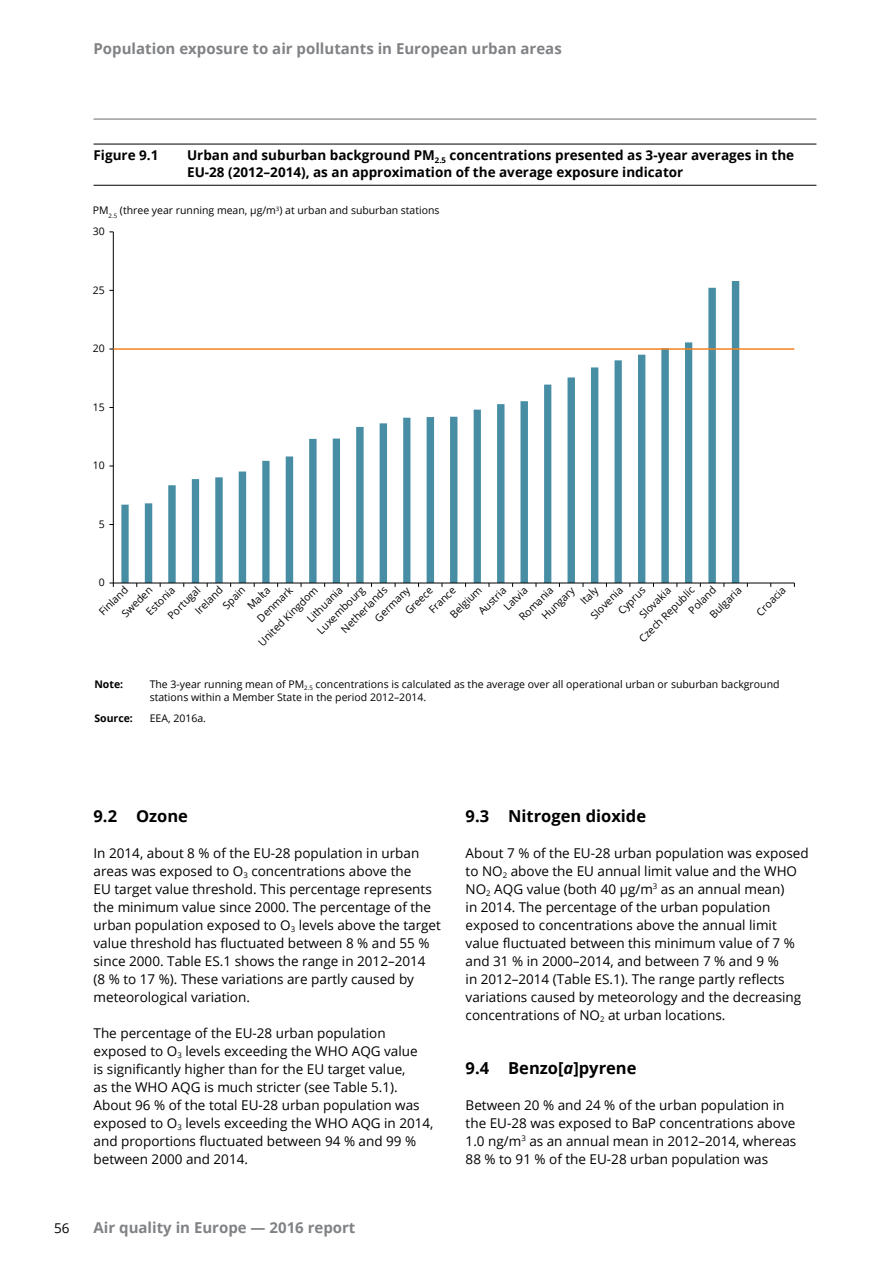
<style>
.page{position:relative;width:893px;height:1263px;background:#fff}
.page>*{position:absolute;margin:0;border:0;box-sizing:border-box;transform-origin:0 0}
.t1{font:700 16.5px "Open Sans";color:#000}
.t2{font:700 15px "Open Sans";color:#808285}
.t3{font:13.5px/18px "Open Sans";color:#000}
.t4{font:700 13.5px/16.5px "Open Sans";color:#000}
.t5{font:10.5px/18px "Open Sans";color:#000}
.t6{font:700 10.5px "Open Sans";color:#000}
.s1{font-style:italic}
</style>
<div class="page">
<hr style="left:94px;top:119px;width:722px;height:1px;background:#6d6e71">
<svg style="left:121px;top:281px;width:618px;height:302px"></svg>
<hr style="left:113px;top:232px;width:1px;height:351px;background:#000">
<hr style="left:113px;top:583px;width:681px;height:1px;background:#000">
<hr style="left:113px;top:348px;width:681px;height:2px;background:#f58220">
<hr style="left:94px;top:144px;width:722px;height:1px;background:#000">
<hr style="left:94px;top:185px;width:722px;height:1px;background:#000">
<p class="t2" style="left:94px;top:38px;width:470px">Population exposure to air pollutants in European urban areas</p>
<p class="t4" style="left:94px;top:147px;width:66px">Figure 9.1</p>
<p class="t4" style="left:187px;top:147px;width:609px">Urban and suburban background PM<sub>2.5</sub> concentrations presented as 3-year averages in the<br>EU‑28 (2012–2014), as an approximation of the average exposure indicator</p>
<p class="t5" style="left:93px;top:201px;width:348px">PM<sub>2.5</sub> (three year running mean, μg/m<sup>3</sup>) at urban and suburban stations</p>
<p class="t5" style="left:93px;top:222px;width:13px">30</p>
<p class="t5" style="left:93px;top:281px;width:13px">25</p>
<p class="t5" style="left:93px;top:339px;width:13px">20</p>
<p class="t5" style="left:93px;top:398px;width:13px">15</p>
<p class="t5" style="left:93px;top:456px;width:13px">10</p>
<p class="t5" style="left:99px;top:515px;width:7px">5</p>
<p class="t5" style="left:99px;top:573px;width:7px">0</p>
<p class="t5" style="left:207px;top:590px;width:29px;line-height:15.9px;text-indent:-23px;rotate:-45deg">Ireland<br>Spain</p>
<p class="t5" style="left:242px;top:603px;width:47px;line-height:15.8px;rotate:-45deg">Malta<br>Denmark</p>
<p class="t5" style="left:105px;top:597px;width:40px;line-height:17.2px;text-indent:-15px;rotate:-45deg">Finland<br>Sweden</p>
<p class="t5" style="left:674px;top:596px;width:35px;line-height:15.1px;text-indent:-55px;rotate:-45deg">Czech Republic<br>Poland</p>
<p class="t5" style="left:150px;top:598px;width:43px;text-indent:-12px;rotate:-45deg">Estonia<br>Portugal</p>
<p class="t5" style="left:370px;top:613px;width:47px;rotate:-45deg">Germany</p>
<p class="t5" style="left:562px;top:587px;width:42px;line-height:17px;text-indent:-35px;rotate:-45deg">Hungary<br>Italy<br>Slovenia</p>
<p class="t5" style="left:312px;top:625px;width:64px;rotate:-45deg">Luxembourg</p>
<p class="t5" style="left:336px;top:624px;width:62px;rotate:-45deg">Netherlands</p>
<p class="t5" style="left:622px;top:597px;width:41px;text-indent:-12px;rotate:-45deg">Cyprus<br>Slovakia</p>
<p class="t5" style="left:400px;top:606px;width:36px;rotate:-45deg">Greece</p>
<p class="t5" style="left:424px;top:605px;width:34px;rotate:-45deg">France</p>
<p class="t5" style="left:290px;top:601px;width:47px;text-indent:-51px;rotate:-45deg">United Kingdom<br>Lithuania</p>
<p class="t5" style="left:461px;top:594px;width:36px;line-height:17.4px;text-indent:-23px;rotate:-45deg">Belgium<br>Austria</p>
<p class="t5" style="left:705px;top:610px;width:42px;rotate:-45deg">Bulgaria</p>
<p class="t5" style="left:752px;top:607px;width:38px;rotate:-45deg">Croacia</p>
<p class="t5" style="left:501px;top:599px;width:45px;text-indent:-4px;rotate:-45deg">Latvia<br>Romania</p>
<p class="t6" style="left:94px;top:677px;width:30px">Note:</p>
<p class="t5" style="left:150px;top:678px;width:631px;line-height:12.8px">The 3-year running mean of PM<sub>2.5</sub> concentrations is calculated as the average over all operational urban or suburban background stations within a Member State in the period 2012–2014.</p>
<p class="t6" style="left:94px;top:711px;width:40px">Source:</p>
<p class="t5" style="left:150px;top:709px;width:58px">EEA, 2016a.</p>
<p class="t1" style="left:94px;top:804px;width:96px">9.2 Ozone</p>
<p class="t3" style="left:94px;top:844px;width:349px">In 2014, about 8 % of the EU‑28 population in urban areas was exposed to O<sub>3</sub> concentrations above the<br>EU target value threshold. This percentage represents the minimum value since 2000. The percentage of the urban population exposed to O<sub>3</sub> levels above the target value threshold has fluctuated between 8 % and 55 % since 2000. Table ES.1 shows the range in 2012–2014<br>(8 % to 17 %). These variations are partly caused by meteorological variation.</p>
<p class="t3" style="left:94px;top:1024px;width:342px">The percentage of the EU‑28 urban population exposed to O<sub>3</sub> levels exceeding the WHO AQG value<br>is significantly higher than for the EU target value,<br>as the WHO AQG is much stricter (see Table 5.1).<br>About 96 % of the total EU‑28 urban population was exposed to O<sub>3</sub> levels exceeding the WHO AQG in 2014, and proportions fluctuated between 94 % and 99 % between 2000 and 2014.</p>
<p class="t3" style="left:54px;top:1219px;width:17px">56</p>
<p class="t2" style="left:94px;top:1217px;width:263px">Air quality in Europe — 2016 report</p>
<p class="t1" style="left:466px;top:804px;width:182px">9.3 Nitrogen dioxide</p>
<p class="t3" style="left:466px;top:844px;width:345px">About 7 % of the EU‑28 urban population was exposed to NO<sub>2</sub> above the EU annual limit value and the WHO NO<sub>2</sub> AQG value (both 40 μg/m<sup>3</sup> as an annual mean)<br>in 2014. The percentage of the urban population exposed to concentrations above the annual limit value fluctuated between this minimum value of 7 % and 31 % in 2000–2014, and between 7 % and 9 %<br>in 2012–2014 (Table ES.1). The range partly reflects variations caused by meteorology and the decreasing concentrations of NO<sub>2</sub> at urban locations.</p>
<p class="t1" style="left:466px;top:1056px;width:172px">9.4 Benzo[<span class="s1">a</span>]pyrene</p>
<p class="t3" style="left:466px;top:1096px;width:332px">Between 20 % and 24 % of the urban population in the EU‑28 was exposed to BaP concentrations above 1.0 ng/m<sup>3</sup> as an annual mean in 2012–2014, whereas 88 % to 91 % of the EU‑28 urban population was</p>
</div>
